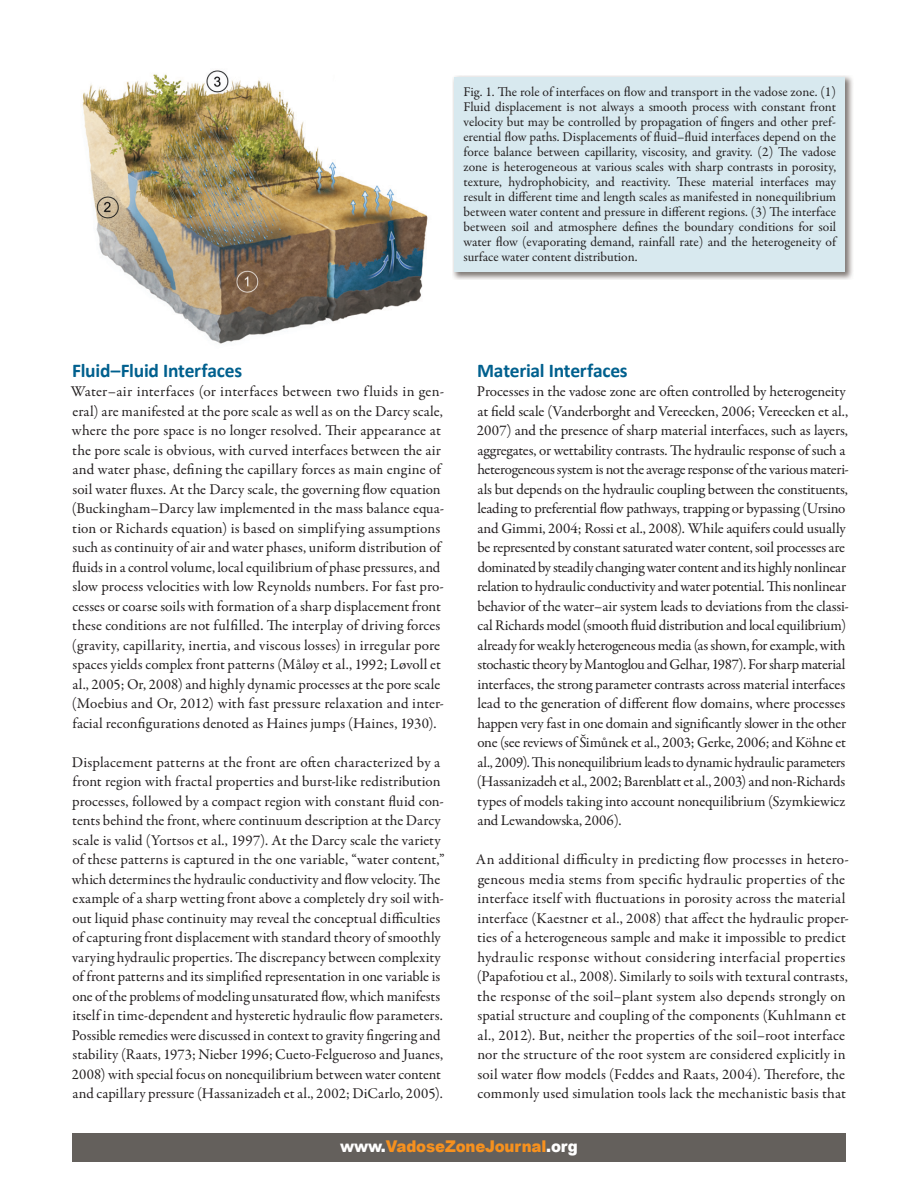
<style>
.page{position:relative;width:918px;height:1188px;background:#fff}
.page>*{position:absolute;margin:0;border:0;box-sizing:border-box;transform-origin:0 0}
.t1{font:700 19.5px "Calibri";letter-spacing:-.015em;color:#00608e}
.t2{font:900 16.2px "Arial";letter-spacing:-.01em;color:#f7911e;scale:.93 1}
.t3{font:15px/19.5px "Garamond Premr Pro";color:#231f20}
.t4{font:13.5px/15px "Garamond Premr Pro";color:#231f20;text-align:justify}
.s1{color:#fff}
</style>
<div class="page">
<div style="left:72px;top:1133px;width:774px;height:28px;background:#64605c"></div>
<img style="left:453px;top:75px;width:400px;height:205px">
<div style="left:454px;top:77px;width:391px;height:195px;background:#d8e9ef"></div>
<img style="left:82px;top:70px;width:346px;height:274px">
<p class="t4" style="left:464px;top:85px;width:374px">Fig. 1. The role of interfaces on flow and transport in the vadose zone. (1)<br>Fluid displacement is not always a smooth process with constant front velocity but may be controlled by propagation of fingers and other pref&shy;erential flow paths. Displacements of fluid–fluid interfaces depend on the force balance between capillarity, viscosity, and gravity. (2) The vadose zone is heterogeneous at various scales with sharp contrasts in porosity, texture, hydrophobicity, and reactivity. These material interfaces may result in different time and length scales as manifested in nonequilibrium between water content and pressure in different regions. (3) The interface between soil and atmosphere defines the boundary conditions for soil water flow (evaporating demand, rainfall rate) and the heterogeneity of surface water content distribution.</p>
<h1 class="t1" style="left:72px;top:362px;width:171px">Fluid–Fluid Interfaces</h1>
<p class="t3" style="left:71px;top:382px;width:375px">Water–air interfaces (or interfaces between two fluids in gen&shy;eral) are manifested at the pore scale as well as on the Darcy scale, where the pore space is no longer resolved. Their appearance at the pore scale is obvious, with curved interfaces between the air and water phase, defining the capillary forces as main engine of soil water fluxes. At the Darcy scale, the governing flow equation (Buckingham–Darcy law implemented in the mass balance equa&shy;tion or Richards equation) is based on simplifying assumptions such as continuity of air and water phases, uniform distribution of fluids in a control volume, local equilibrium of phase pressures, and slow process velocities with low Reynolds numbers. For fast pro&shy;cesses or coarse soils with formation of a sharp displacement front these conditions are not fulfilled. The interplay of driving forces (gravity, capillarity, inertia, and viscous losses) in irregular pore spaces yields complex front patterns (Måløy et al., 1992; Løvoll et al., 2005; Or, 2008) and highly dynamic processes at the pore scale (Moebius and Or, 2012) with fast pressure relaxation and inter&shy;facial reconfigurations denoted as Haines jumps (Haines, 1930).</p>
<p class="t3" style="left:72px;top:753px;width:374px">Displacement patterns at the front are often characterized by a front region with fractal properties and burst-like redistribution processes, followed by a compact region with constant fluid con&shy;tents behind the front, where continuum description at the Darcy scale is valid (Yortsos et al., 1997). At the Darcy scale the variety of these patterns is captured in the one variable, “water content,” which determines the hydraulic conductivity and flow velocity. The example of a sharp wetting front above a completely dry soil with&shy;out liquid phase continuity may reveal the conceptual difficulties of capturing front displacement with standard theory of smoothly varying hydraulic properties. The discrepancy between complexity of front patterns and its simplified representation in one variable is one of the problems of modeling unsaturated flow, which manifests itself in time-dependent and hysteretic hydraulic flow parameters.<br>Possible remedies were discussed in context to gravity fingering and stability (Raats, 1973; Nieber 1996; Cueto-Felgueroso and Juanes, 2008) with special focus on nonequilibrium between water content and capillary pressure (Hassanizadeh et al., 2002; DiCarlo, 2005).</p>
<h1 class="t1" style="left:477px;top:362px;width:152px">Material Interfaces</h1>
<p class="t3" style="left:477px;top:382px;width:374px">Processes in the vadose zone are often controlled by heterogeneity at field scale (Vanderborght and Vereecken, 2006; Vereecken et al., 2007) and the presence of sharp material interfaces, such as layers, aggregates, or wettability contrasts. The hydraulic response of such a heterogeneous system is not the average response of the various materi&shy;als but depends on the hydraulic coupling between the constituents, leading to preferential flow pathways, trapping or bypassing (Ursino and Gimmi, 2004; Rossi et al., 2008). While aquifers could usually be represented by constant saturated water content, soil processes are dominated by steadily changing water content and its highly nonlinear relation to hydraulic conductivity and water potential. This nonlinear behavior of the water–air system leads to deviations from the classi&shy;cal Richards model (smooth fluid distribution and local equilibrium) already for weakly heterogeneous media (as shown, for example, with stochastic theory by Mantoglou and Gelhar, 1987). For sharp material interfaces, the strong parameter contrasts across material interfaces lead to the generation of different flow domains, where processes happen very fast in one domain and significantly slower in the other one (see reviews of Šimůnek et al., 2003; Gerke, 2006; and Köhne et al., 2009). This nonequilibrium leads to dynamic hydraulic parameters (Hassanizadeh et al., 2002; Barenblatt et al., 2003) and non-Richards types of models taking into account nonequilibrium (Szymkiewicz and Lewandowska, 2006).</p>
<p class="t3" style="left:476px;top:850px;width:375px">An additional difficulty in predicting flow processes in hetero&shy;geneous media stems from specific hydraulic properties of the interface itself with fluctuations in porosity across the material interface (Kaestner et al., 2008) that affect the hydraulic proper&shy;ties of a heterogeneous sample and make it impossible to predict hydraulic response without considering interfacial properties (Papafotiou et al., 2008). Similarly to soils with textural contrasts, the response of the soil–plant system also depends strongly on spatial structure and coupling of the components (Kuhlmann et al., 2012). But, neither the properties of the soil–root interface nor the structure of the root system are considered explicitly in soil water flow models (Feddes and Raats, 2004). Therefore, the commonly used simulation tools lack the mechanistic basis that</p>
<p class="t2" style="left:340px;top:1135px;width:257px"><span class="s1">www.</span>VadoseZoneJournal<span class="s1">.org</span></p>
</div>
